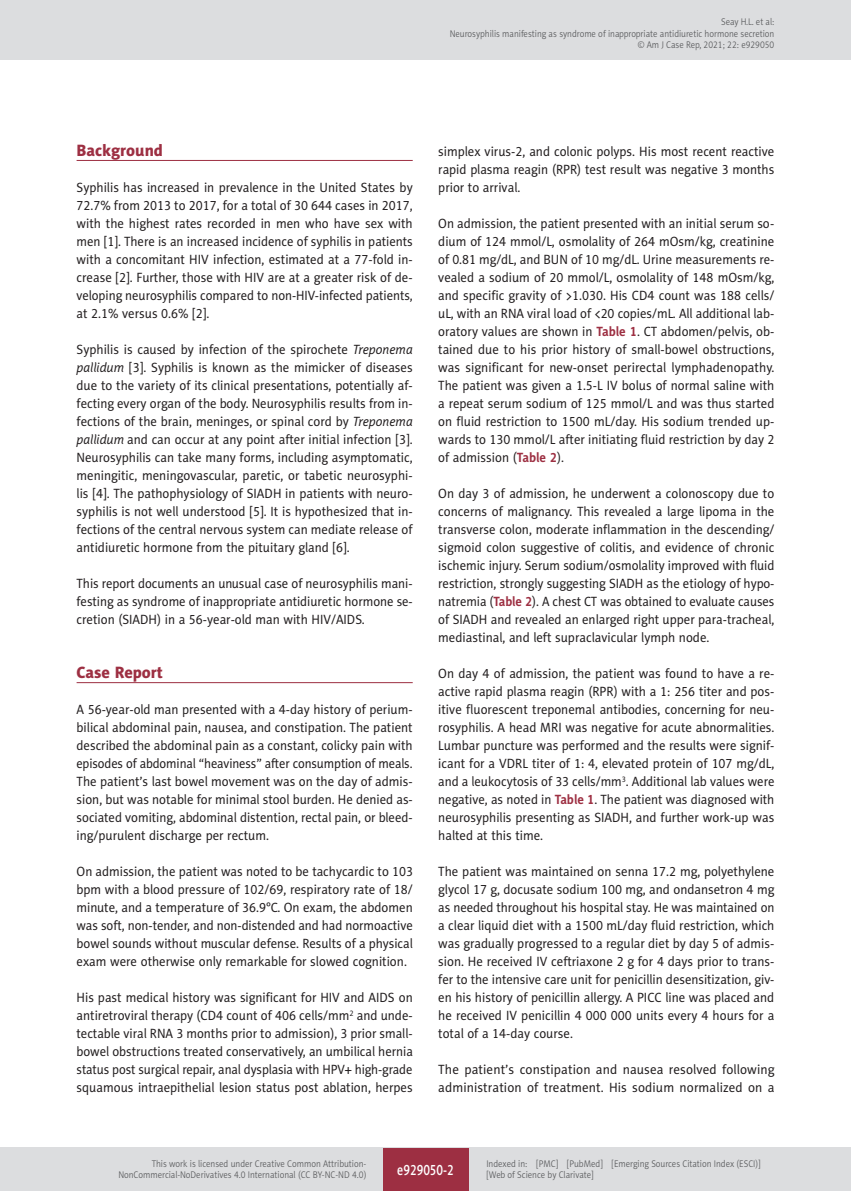
<style>
.page{position:relative;width:851px;height:1191px;background:#fff}
.page>*{position:absolute;margin:0;border:0;box-sizing:border-box;transform-origin:0 0}
.AJCR_Headline_1{font:16.5px "Naomi Sans EFN Heavy";color:#9d2f42}
.AJCR_e-PAGINA{font:15px "Naomi Sans EFN Medium";color:#fff;scale:.8 1}
.AJCR_Body{font:13.5px/18px "Naomi Sans EFN";color:#231f20;text-align:justify;scale:.95 1}
.AJCR_Body-2{font:13.5px/18px "Naomi Sans EFN";color:#231f20;text-align:justify;scale:.94 1}
.AJCR_Body-3{font:13.5px/18px "Naomi Sans EFN";color:#231f20}
.AJCR_pagina_zywa{font:9.75px/11.2px "Naomi Sans EFN Light";color:#57585a;text-align:right;scale:.9 1}
.AJCR_pagina_sygnatur{font:9.75px "Naomi Sans EFN Light";color:#57585a;scale:.9 1}
.s1{font-style:italic}
.s2{font-weight:700;color:#9d2f42}
</style>
<div class="page">
<hr style="left:77px;top:160px;width:335px;height:1px;background:#9d2f42">
<hr style="left:77px;top:682px;width:335px;height:1px;background:#9d2f42">
<div style="left:0;top:0;width:850px;height:60px;background:#dcdddf"></div>
<hr style="left:850px;top:0;width:1px;height:60px;background:#dcdddf">
<div style="left:0;top:1148px;width:850px;height:43px;background:#dcdddf"></div>
<div style="left:383px;top:1147px;width:85px;height:43px;background:#9d2f42"></div>
<p class="AJCR_pagina_zywa" style="left:450px;top:16px;width:362px">Seay H.L. et al:<br>Neurosyphilis manifesting as syndrome of inappropriate antidiuretic hormone secretion</p>
<p class="AJCR_pagina_sygnatur" style="left:637px;top:39px;width:153px">© Am J Case Rep, 2021; 22: e929050</p>
<p class="AJCR_Headline_1" style="left:77px;top:140px;width:88px">Background</p>
<p class="AJCR_Body" style="left:77px;top:178px;width:355px">Syphilis has increased in prevalence in the United States by 72.7% from 2013 to 2017, for a total of 30 644 cases in 2017, with the highest rates recorded in men who have sex with men [1]. There is an increased incidence of syphilis in patients with a concomitant HIV infection, estimated at a 77-fold in&shy;crease [2]. Further, those with HIV are at a greater risk of de&shy;veloping neurosyphilis compared to non-HIV-infected patients, at 2.1% versus 0.6% [2].</p>
<p class="AJCR_Body" style="left:77px;top:340px;width:355px">Syphilis is caused by infection of the spirochete <span class="s1">Treponema pallidum</span> [3]. Syphilis is known as the mimicker of diseases due to the variety of its clinical presentations, potentially af&shy;fecting every organ of the body. Neurosyphilis results from in&shy;fections of the brain, meninges, or spinal cord by <span class="s1">Treponema pallidum</span> and can occur at any point after initial infection [3].<br>Neurosyphilis can take many forms, including asymptomatic, meningitic, meningovascular, paretic, or tabetic neurosyphi&shy;lis [4]. The pathophysiology of SIADH in patients with neuro&shy;syphilis is not well understood [5]. It is hypothesized that in&shy;fections of the central nervous system can mediate release of antidiuretic hormone from the pituitary gland [6].</p>
<p class="AJCR_Body-2" style="left:77px;top:574px;width:359px">This report documents an unusual case of neurosyphilis mani&shy;festing as syndrome of inappropriate antidiuretic hormone se&shy;cretion (SIADH) in a 56-year-old man with HIV/AIDS.</p>
<p class="AJCR_Headline_1" style="left:77px;top:662px;width:88px">Case Report</p>
<p class="AJCR_Body" style="left:77px;top:700px;width:355px">A 56-year-old man presented with a 4-day history of perium&shy;bilical abdominal pain, nausea, and constipation. The patient described the abdominal pain as a constant, colicky pain with episodes of abdominal “heaviness” after consumption of meals.<br>The patient’s last bowel movement was on the day of admis&shy;sion, but was notable for minimal stool burden. He denied as&shy;sociated vomiting, abdominal distention, rectal pain, or bleed&shy;ing/purulent discharge per rectum.</p>
<p class="AJCR_Body" style="left:77px;top:862px;width:355px">On admission, the patient was noted to be tachycardic to 103 bpm with a blood pressure of 102/69, respiratory rate of 18/ minute, and a temperature of 36.9°C. On exam, the abdomen was soft, non-tender, and non-distended and had normoactive bowel sounds without muscular defense. Results of a physical exam were otherwise only remarkable for slowed cognition.</p>
<p class="AJCR_Body" style="left:77px;top:988px;width:355px">His past medical history was significant for HIV and AIDS on antiretroviral therapy (CD4 count of 406 cells/mm<sup>2</sup> and unde&shy;tectable viral RNA 3 months prior to admission), 3 prior small&shy;bowel obstructions treated conservatively, an umbilical hernia status post surgical repair, anal dysplasia with HPV+ high-grade squamous intraepithelial lesion status post ablation, herpes</p>
<p class="AJCR_Body" style="left:438px;top:142px;width:355px">simplex virus-2, and colonic polyps. His most recent reactive rapid plasma reagin (RPR) test result was negative 3 months prior to arrival.</p>
<p class="AJCR_Body" style="left:438px;top:214px;width:355px">On admission, the patient presented with an initial serum so&shy;dium of 124 mmol/L, osmolality of 264 mOsm/kg, creatinine of 0.81 mg/dL, and BUN of 10 mg/dL. Urine measurements re&shy;vealed a sodium of 20 mmol/L, osmolality of 148 mOsm/kg, and specific gravity of &gt;1.030. His CD4 count was 188 cells/ uL, with an RNA viral load of &lt;20 copies/mL. All additional lab&shy;oratory values are shown in <span class="s2">Table 1</span>. CT abdomen/pelvis, ob&shy;tained due to his prior history of small-bowel obstructions, was significant for new-onset perirectal lymphadenopathy.<br>The patient was given a 1.5-L IV bolus of normal saline with a repeat serum sodium of 125 mmol/L and was thus started on fluid restriction to 1500 mL/day. His sodium trended up&shy;wards to 130 mmol/L after initiating fluid restriction by day 2 of admission (<span class="s2">Table 2</span>).</p>
<p class="AJCR_Body" style="left:438px;top:484px;width:355px">On day 3 of admission, he underwent a colonoscopy due to concerns of malignancy. This revealed a large lipoma in the transverse colon, moderate inflammation in the descending/ sigmoid colon suggestive of colitis, and evidence of chronic ischemic injury. Serum sodium/osmolality improved with fluid restriction, strongly suggesting SIADH as the etiology of hypo&shy;natremia (<span class="s2">Table 2</span>). A chest CT was obtained to evaluate causes of SIADH and revealed an enlarged right upper para-tracheal, mediastinal, and left supraclavicular lymph node.</p>
<p class="AJCR_Body" style="left:438px;top:664px;width:355px">On day 4 of admission, the patient was found to have a re&shy;active rapid plasma reagin (RPR) with a 1: 256 titer and pos&shy;itive fluorescent treponemal antibodies, concerning for neu&shy;rosyphilis. A head MRI was negative for acute abnormalities.<br>Lumbar puncture was performed and the results were signif&shy;icant for a VDRL titer of 1: 4, elevated protein of 107 mg/dL, and a leukocytosis of 33 cells/mm<sup>3</sup>. Additional lab values were negative, as noted in <span class="s2">Table 1</span>. The patient was diagnosed with neurosyphilis presenting as SIADH, and further work-up was halted at this time.</p>
<p class="AJCR_Body" style="left:438px;top:862px;width:355px">The patient was maintained on senna 17.2 mg, polyethylene glycol 17 g, docusate sodium 100 mg, and ondansetron 4 mg as needed throughout his hospital stay. He was maintained on a clear liquid diet with a 1500 mL/day fluid restriction, which was gradually progressed to a regular diet by day 5 of admis&shy;sion. He received IV ceftriaxone 2 g for 4 days prior to trans&shy;fer to the intensive care unit for penicillin desensitization, giv&shy;en his history of penicillin allergy. A PICC line was placed and he received IV penicillin 4 000 000 units every 4 hours for a total of a 14-day course.</p>
<p class="AJCR_Body-3" style="left:438px;top:1060px;width:338px">The patient’s constipation and nausea resolved following administration of treatment. His sodium normalized on a</p>
<p class="AJCR_pagina_zywa" style="left:118px;top:1158px;width:277px">This work is licensed under Creative Common Attribution-<br>NonCommercial-NoDerivatives 4.0 International (CC BY-NC-ND 4.0)</p>
<p class="AJCR_e-PAGINA" style="left:397px;top:1160px;width:72px">e929050-2</p>
<p class="AJCR_pagina_zywa" style="left:486px;top:1158px;width:306px;text-align:left">Indexed in: [PMC] [PubMed] [Emerging Sources Citation Index (ESCI)] [Web of Science by Clarivate]</p>
</div>
